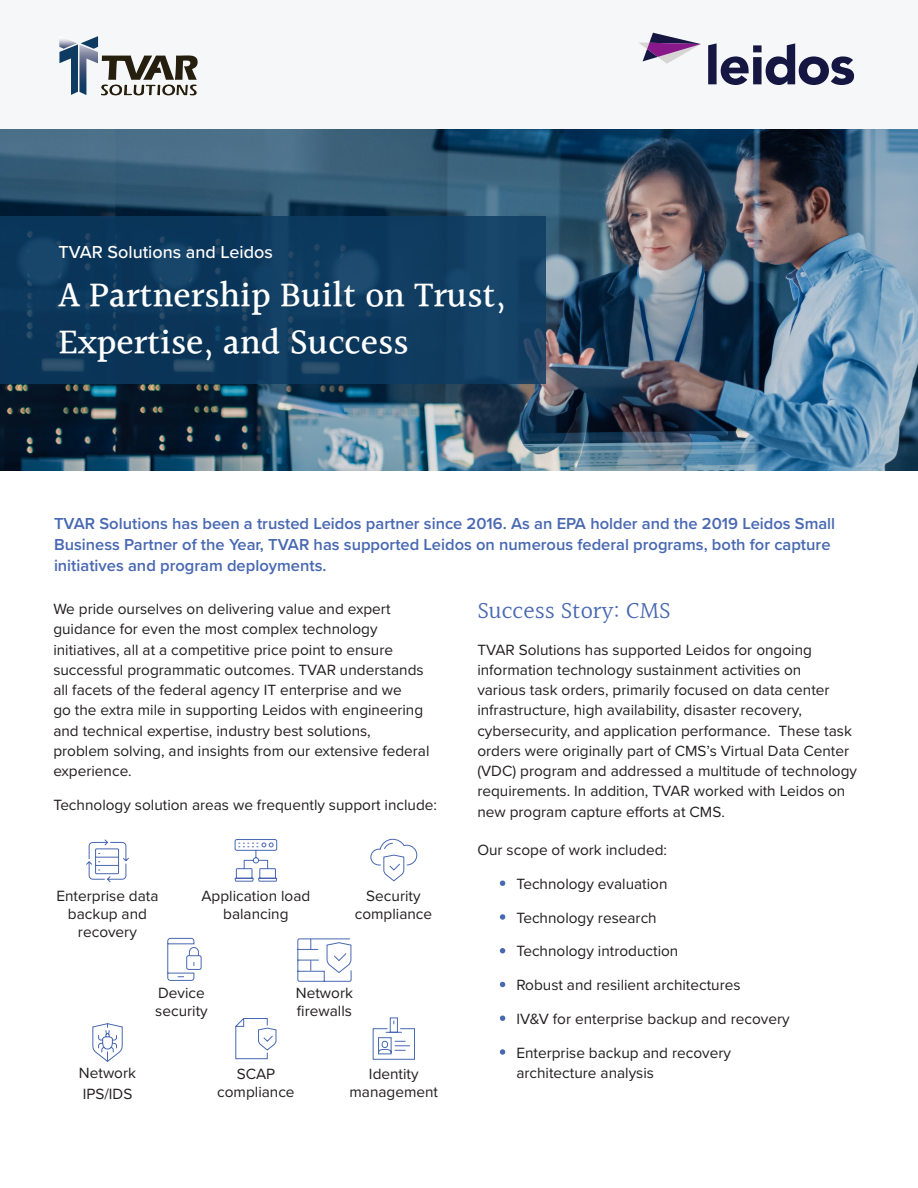
<style>
.page{position:relative;width:918px;height:1188px;background:#fff}
.page>*{position:absolute;margin:0;border:0;box-sizing:border-box;transform-origin:0 0}
.t1{font:500 36.15px/46.8px "Halant";color:#fff}
.t2{font:24px "Halant";color:#4868b1}
.t3{font:500 18px "Proxima Nova";color:#fff}
.t4{font:600 16.5px/21px "Proxima Nova";color:#4868b1}
.t5{font:15.3px/20.2px "Proxima Nova";color:#231f20}
</style>
<div class="page">
<svg style="left:500px;top:881px;width:5px;height:5px"></svg>
<svg style="left:500px;top:914px;width:5px;height:6px"></svg>
<svg style="left:500px;top:948px;width:5px;height:5px"></svg>
<svg style="left:500px;top:982px;width:5px;height:5px"></svg>
<svg style="left:500px;top:1016px;width:5px;height:5px"></svg>
<svg style="left:500px;top:1049px;width:5px;height:6px"></svg>
<div style="left:1px;top:0;width:917px;height:130px;background:#f5f7f9"></div>
<img style="left:0;top:130px;width:918px;height:341px">
<div style="left:0;top:216px;width:545px;height:168px;background:#0c3b62"></div>
<svg style="left:59px;top:36px;width:139px;height:60px"></svg>
<svg style="left:708px;top:43px;width:146px;height:42px"></svg>
<svg style="left:639px;top:33px;width:62px;height:31px"></svg>
<svg style="left:372px;top:1017px;width:43px;height:43px"></svg>
<svg style="left:167px;top:938px;width:35px;height:43px"></svg>
<svg style="left:370px;top:839px;width:48px;height:43px"></svg>
<svg style="left:235px;top:1018px;width:42px;height:41px"></svg>
<svg style="left:297px;top:938px;width:55px;height:44px"></svg>
<svg style="left:92px;top:1023px;width:31px;height:39px"></svg>
<svg style="left:86px;top:839px;width:43px;height:44px"></svg>
<svg style="left:234px;top:839px;width:43px;height:43px"></svg>
<p class="t3" style="left:58px;top:238px;width:216px">TVAR Solutions and Leidos</p>
<p class="t1" style="left:58px;top:274px;width:449px">A Partnership Built on Trust,<br>Expertise, and Success</p>
<p class="t4" style="left:54px;top:513px;width:783px">TVAR Solutions has been a trusted Leidos partner since 2016. As an EPA holder and the 2019 Leidos Small<br>Business Partner of the Year, TVAR has supported Leidos on numerous federal programs, both for capture initiatives and program deployments.</p>
<p class="t5" style="left:53px;top:598px;width:378px">We pride ourselves on delivering value and expert guidance for even the most complex technology initiatives, all at a competitive price point to ensure successful programmatic outcomes. TVAR understands all facets of the federal agency IT enterprise and we<br>go the extra mile in supporting Leidos with engineering and technical expertise, industry best solutions, problem solving, and insights from our extensive federal experience.</p>
<p class="t5" style="left:53px;top:794px;width:385px">Technology solution areas we frequently support include:</p>
<p class="t5" style="left:56px;top:886px;width:104px;line-height:18px;text-align:center">Enterprise data backup and recovery</p>
<p class="t5" style="left:202px;top:886px;width:110px;line-height:18px;text-align:center">Application load balancing</p>
<p class="t5" style="left:355px;top:886px;width:79px;line-height:18px;text-align:center">Security compliance</p>
<p class="t5" style="left:79px;top:1062px;width:59px">Network<br>IPS/IDS</p>
<p class="t5" style="left:155px;top:984px;width:54px;line-height:18px">Device security</p>
<p class="t5" style="left:296px;top:984px;width:59px;line-height:18px">Network firewalls</p>
<p class="t5" style="left:217px;top:1064px;width:79px;line-height:18px;text-align:center">SCAP compliance</p>
<p class="t5" style="left:350px;top:1064px;width:90px;line-height:18px;text-align:center">Identity management</p>
<p class="t2" style="left:477px;top:595px;width:195px">Success Story: CMS</p>
<p class="t5" style="left:477px;top:639px;width:381px">TVAR Solutions has supported Leidos for ongoing information technology sustainment activities on<br>various task orders, primarily focused on data center infrastructure, high availability, disaster recovery, cybersecurity, and application performance. These task orders were originally part of CMS’s Virtual Data Center (VDC) program and addressed a multitude of technology requirements. In addition, TVAR worked with Leidos on new program capture efforts at CMS.</p>
<p class="t5" style="left:477px;top:839px;width:191px">Our scope of work included:</p>
<p class="t5" style="left:516px;top:873px;width:153px">Technology evaluation</p>
<p class="t5" style="left:516px;top:907px;width:142px">Technology research</p>
<p class="t5" style="left:516px;top:941px;width:164px">Technology introduction</p>
<p class="t5" style="left:516px;top:974px;width:226px">Robust and resilient architectures</p>
<p class="t5" style="left:516px;top:1008px;width:275px">IV&amp;V for enterprise backup and recovery</p>
<p class="t5" style="left:516px;top:1042px;width:216px">Enterprise backup and recovery architecture analysis</p>
</div>
